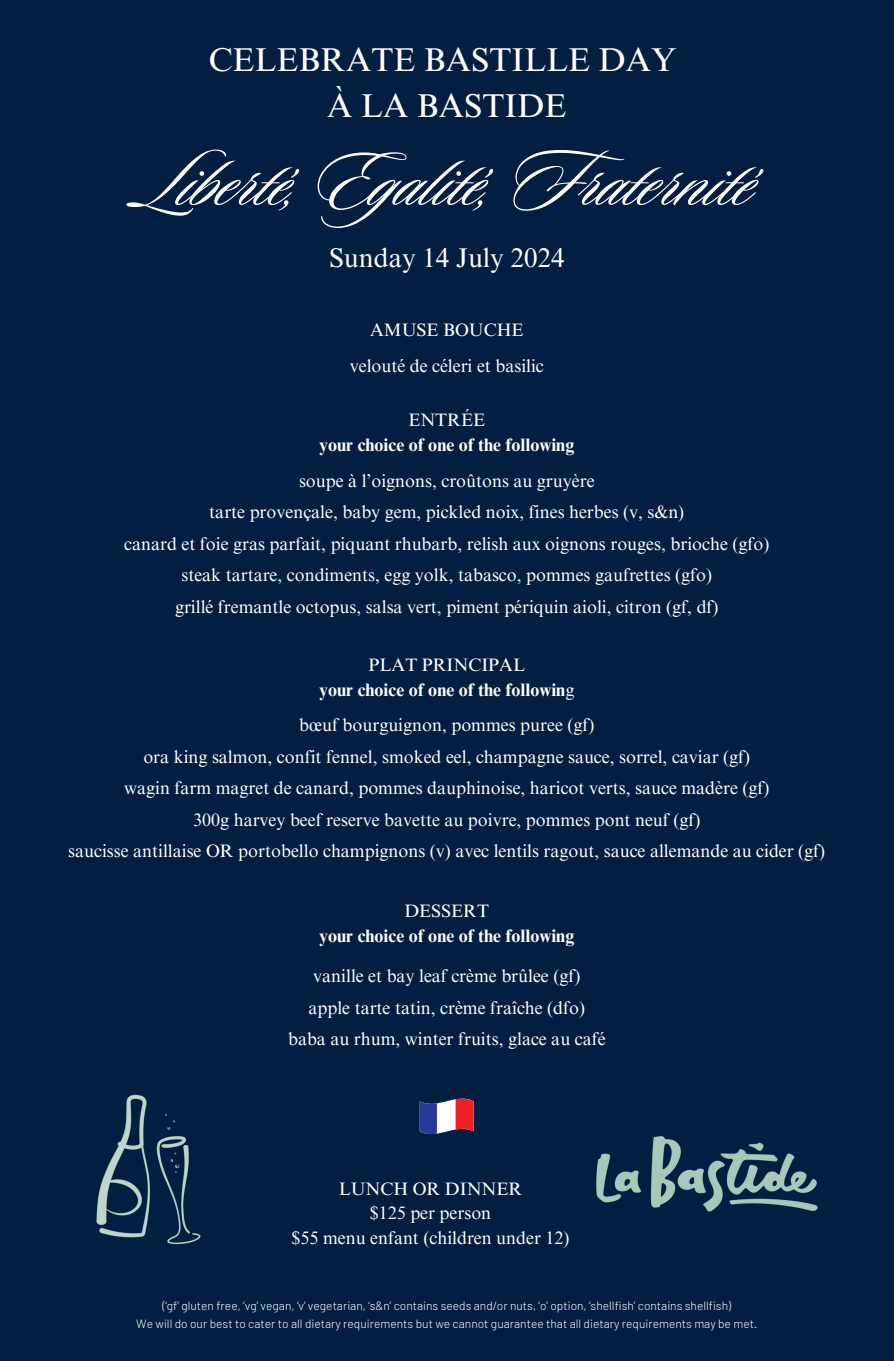
<style>
.page{position:relative;width:894px;height:1361px;background:#fff}
.page>*{position:absolute;margin:0;border:0;box-sizing:border-box;transform-origin:0 0}
.t1{font:82.5px "Sloop Script Pro";color:#fff}
.t2{font:33px/46.2px "Times NRMT Pro";color:#fff;text-align:center}
.t3{font:27px "Times NRMT Pro";color:#fff}
.t4{font:18px/31.5px "Times NRMT Pro";color:#fff;text-align:center}
.t5{font:700 18px/24.8px "Times NRMT Pro";color:#fff;text-align:center}
.t6{font:300 12px "Barlow";color:#fff}
.s1{font-weight:400}
</style>
<div class="page">
<div style="left:0;top:0;width:893px;height:1360px;background:#041e41"></div>
<svg style="left:419px;top:1091px;width:54px;height:49px"></svg>
<svg style="left:419px;top:1101px;width:18px;height:33px"></svg>
<svg style="left:455px;top:1098px;width:18px;height:33px"></svg>
<img style="left:596px;top:1136px;width:222px;height:76px">
<img style="left:96px;top:1094px;width:105px;height:151px">
<h2 class="t2" style="left:209px;top:41px;width:469px">CELEBRATE BASTILLE DAY<br>À LA BASTIDE</h2>
<h1 class="t1" style="left:140px;top:138px;width:614px">Liberté, Egalité, Fraternité</h1>
<h3 class="t3" style="left:329px;top:248px;width:237px">Sunday 14 July 2024</h3>
<p class="t4" style="left:370px;top:316px;width:155px">AMUSE BOUCHE</p>
<p class="t4" style="left:349px;top:352px;width:195px">velouté de céleri et basilic</p>
<h5 class="t5" style="left:319px;top:410px;width:256px"><span class="s1">ENTRÉE<br></span>your choice of one of the following</h5>
<h5 class="t4" style="left:124px;top:467px;width:646px">soupe à l’oignons, croûtons au gruyère<br>tarte provençale, baby gem, pickled noix, fines herbes (v, s&amp;n)<br>canard et foie gras parfait, piquant rhubarb, relish aux oignons rouges, brioche (gfo) steak tartare, condiments, egg yolk, tabasco, pommes gaufrettes (gfo)<br>grillé fremantle octopus, salsa vert, piment périquin aioli, citron (gf, df)</h5>
<p class="t5" style="left:319px;top:654px;width:256px"><span class="s1">PLAT PRINCIPAL<br></span>your choice of one of the followin<span class="s1">g</span></p>
<h5 class="t4" style="left:68px;top:711px;width:758px">bœuf bourguignon, pommes puree (gf)<br>ora king salmon, confit fennel, smoked eel, champagne sauce, sorrel, caviar (gf)<br>wagin farm magret de canard, pommes dauphinoise, haricot verts, sauce madère (gf)<br>300g harvey beef reserve bavette au poivre, pommes pont neuf (gf)<br>saucisse antillaise OR portobello champignons (v) avec lentils ragout, sauce allemande au cider (gf)</h5>
<h5 class="t5" style="left:319px;top:900px;width:256px"><span class="s1">DESSERT<br></span>your choice of one of the following</h5>
<h5 class="t4" style="left:288px;top:962px;width:319px">vanille et bay leaf crème brûlee (gf)<br>apple tarte tatin, crème fraîche (dfo) baba au rhum, winter fruits, glace au café</h5>
<h5 class="t4" style="left:291px;top:1178px;width:279px;line-height:24.8px">LUNCH OR DINNER<br>$125 per person<br>$55 menu enfant (children under 12)</h5>
<h5 class="t6" style="left:162px;top:1297px;width:569px">(‘gf’ gluten free, ‘vg’ vegan, ‘v’ vegetarian, ‘s&amp;n’ contains seeds and/or nuts, ‘o’ option, ‘shellfish’ contains shellfish)</h5>
<p class="t6" style="left:136px;top:1315px;width:622px">We will do our best to cater to all dietary requirements but we cannot guarantee that all dietary requirements may be met.</p>
</div>
